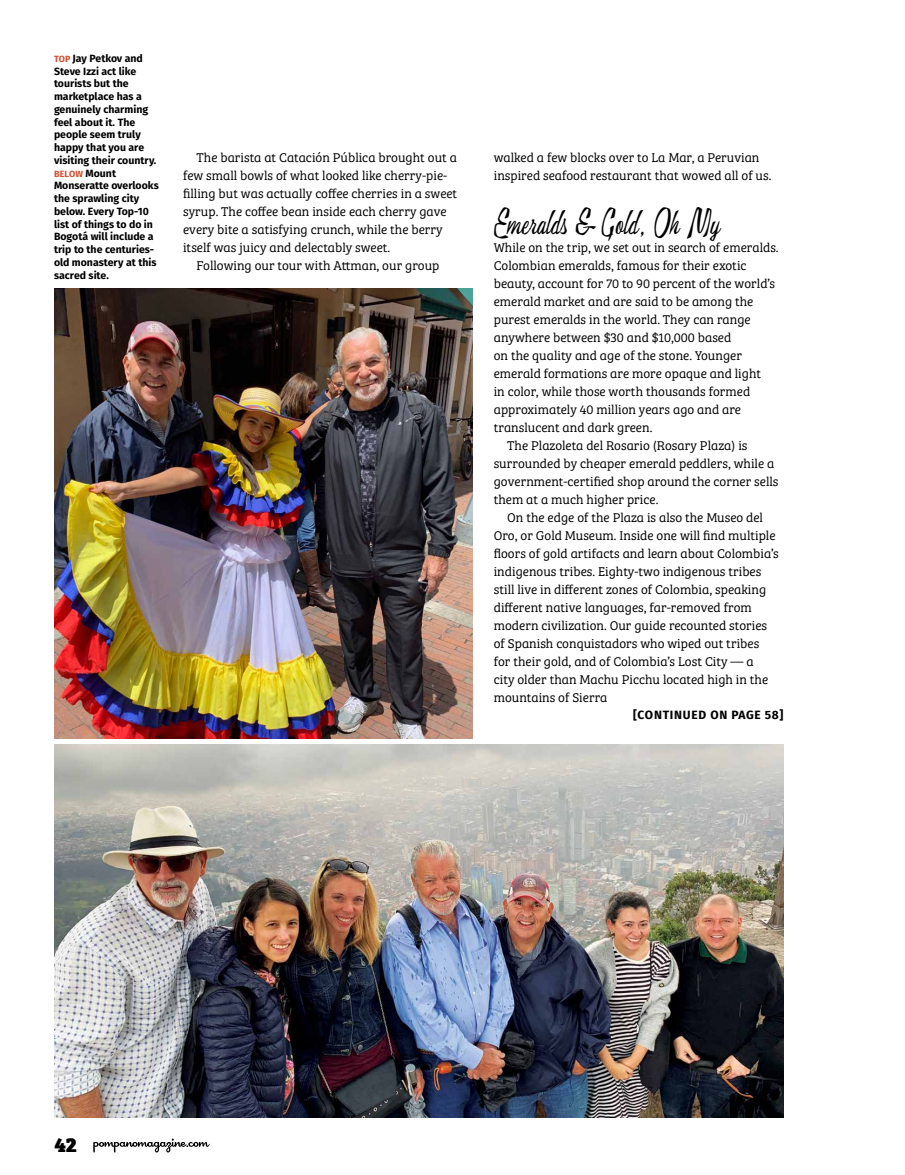
<style>
.page{position:relative;width:905px;height:1175px;background:#fff}
.page>*{position:absolute;margin:0;border:0;box-sizing:border-box;transform-origin:0 0}
.t1{font:36px "Kon Tiki Lounge JF";color:#000}
.t2{font:21px "Bree Serif Eb";color:#000}
.t3{font:13.2px/18px "Bree Serif Lt";color:#000}
.t4{font:700 12px "Fira Sans";letter-spacing:.06em;color:#000}
.t5{font:700 10.5px/12.8px "Fira Sans";color:#000}
.t6{font:700 9px "Fira Sans";letter-spacing:.005em;color:#cf4e36}
.s1{font-size:9px;color:#cf4e36}
.s2{font-size:10.5px;color:#000}
</style>
<div class="page">
<svg style="left:93px;top:1138px;width:116px;height:14px"></svg>
<img style="left:54px;top:288px;width:418px;height:450px">
<img style="left:54px;top:744px;width:729px;height:373px">
<p class="t5" style="left:54px;top:52px;width:104px"><span class="s1">TOP</span> Jay Petkov and<br>Steve Izzi act like tourists but the marketplace has a genuinely charming feel about it. The people seem truly happy that you are visiting their country.</p>
<p class="t6" style="left:54px;top:167px;width:63px">BELOW <span class="s2">Mount</span></p>
<p class="t5" style="left:54px;top:179px;width:106px">Monseratte overlooks the sprawling city below. Every Top-10 list of things to do in<br>Bogotá will include a trip to the centuries&shy;old monastery at this sacred site.</p>
<p class="t3" style="left:183px;top:148px;width:276px;text-indent:14px">The barista at Catación Pública brought out a few small bowls of what looked like cherry-pie&shy;filling but was actually coffee cherries in a sweet syrup. The coffee bean inside each cherry gave every bite a satisfying crunch, while the berry itself was juicy and delectably sweet.</p>
<p class="t3" style="left:196px;top:256px;width:244px">Following our tour with Attman, our group</p>
<p class="t3" style="left:494px;top:148px;width:279px">walked a few blocks over to La Mar, a Peruvian inspired seafood restaurant that wowed all of us.</p>
<h1 class="t1" style="left:494px;top:199px;width:228px">Emeralds &amp; Gold, Oh My</h1>
<p class="t3" style="left:494px;top:238px;width:286px">While on the trip, we set out in search of emeralds.</p>
<p class="t3" style="left:494px;top:256px;width:254px">Colombian emeralds, famous for their exotic</p>
<p class="t3" style="left:494px;top:274px;width:283px">beauty, account for 70 to 90 percent of the world’s</p>
<p class="t3" style="left:494px;top:292px;width:261px">emerald market and are said to be among the</p>
<p class="t3" style="left:494px;top:310px;width:258px">purest emeralds in the world. They can range</p>
<p class="t3" style="left:494px;top:328px;width:239px">anywhere between $30 and $10,000 based</p>
<p class="t3" style="left:494px;top:346px;width:250px">on the quality and age of the stone. Younger</p>
<p class="t3" style="left:494px;top:364px;width:269px">emerald formations are more opaque and light</p>
<p class="t3" style="left:494px;top:382px;width:258px">in color, while those worth thousands formed</p>
<p class="t3" style="left:494px;top:400px;width:249px">approximately 40 million years ago and are</p>
<p class="t3" style="left:494px;top:418px;width:160px">translucent and dark green.</p>
<p class="t3" style="left:507px;top:436px;width:242px">The Plazoleta del Rosario (Rosary Plaza) is</p>
<p class="t3" style="left:494px;top:454px;width:282px">surrounded by cheaper emerald peddlers, while a</p>
<p class="t3" style="left:494px;top:472px;width:286px">government-certified shop around the corner sells</p>
<p class="t3" style="left:494px;top:490px;width:166px">them at a much higher price.</p>
<p class="t3" style="left:507px;top:508px;width:257px">On the edge of the Plaza is also the Museo del</p>
<p class="t3" style="left:494px;top:526px;width:283px">Oro, or Gold Museum. Inside one will find multiple</p>
<p class="t3" style="left:494px;top:544px;width:287px">floors of gold artifacts and learn about Colombia’s</p>
<p class="t3" style="left:494px;top:562px;width:269px">indigenous tribes. Eighty-two indigenous tribes</p>
<p class="t3" style="left:494px;top:580px;width:274px">still live in different zones of Colombia, speaking</p>
<p class="t3" style="left:494px;top:598px;width:259px">different native languages, far-removed from</p>
<p class="t3" style="left:494px;top:616px;width:275px">modern civilization. Our guide recounted stories</p>
<p class="t3" style="left:494px;top:634px;width:267px">of Spanish conquistadors who wiped out tribes</p>
<p class="t3" style="left:494px;top:652px;width:261px">for their gold, and of Colombia’s Lost City — a</p>
<p class="t3" style="left:494px;top:670px;width:276px">city older than Machu Picchu located high in the</p>
<p class="t3" style="left:494px;top:688px;width:115px">mountains of Sierra</p>
<p class="t4" style="left:633px;top:706px;width:152px">[CONTINUED ON PAGE 58]</p>
<h2 class="t2" style="left:54px;top:1128px;width:24px">42</h2>
</div>
